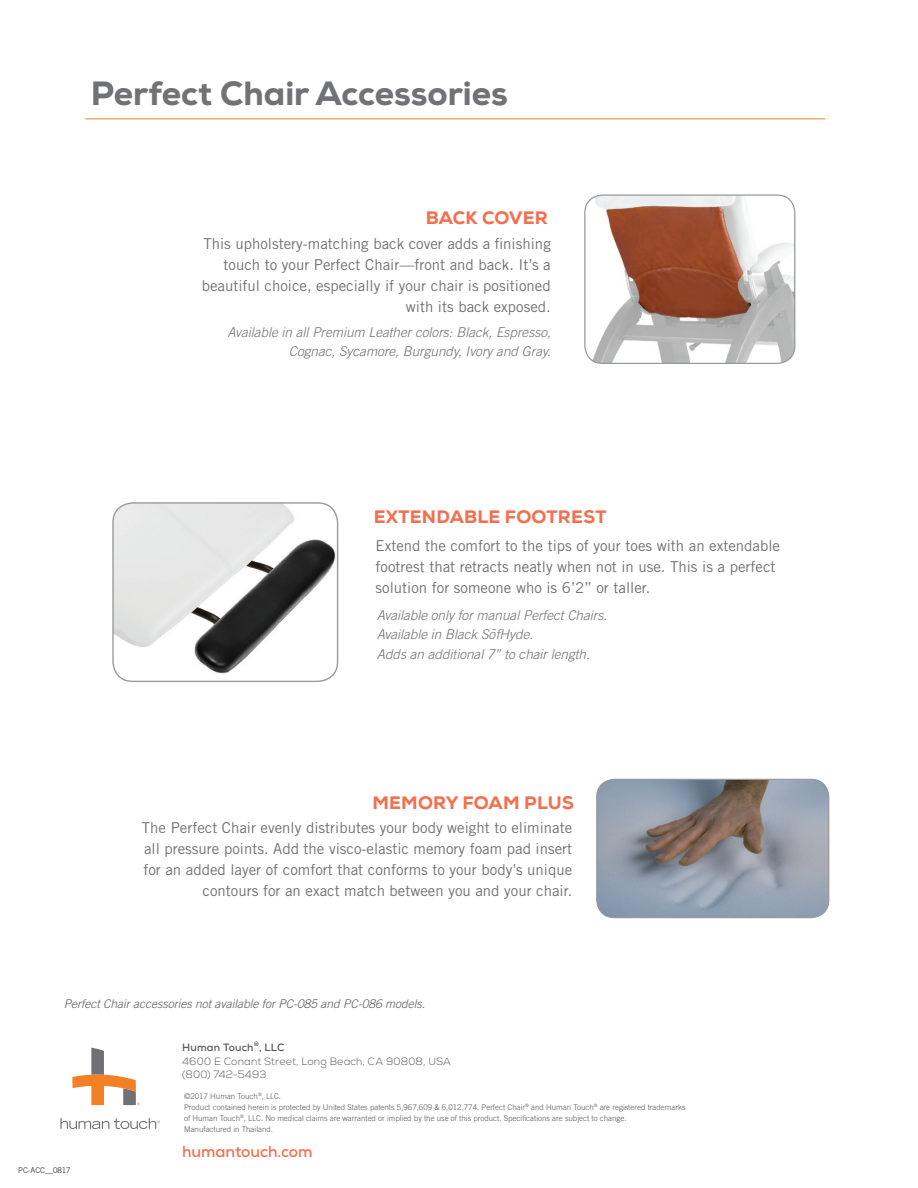
<style>
.page{position:relative;width:918px;height:1188px;background:#fff}
.page>*{position:absolute;margin:0;border:0;box-sizing:border-box;transform-origin:0 0}
.t1{font:800 33.6px "Nexa";color:#717275}
.t2{font:800 18px "Nexa";letter-spacing:.015em;color:#f36f50}
.t3{font:700 15.9px "Nexa";letter-spacing:-.005em;color:#f36f50}
.t4{font:15px/21px "Trade Gothic LT";color:#717074;text-align:right}
.t5{font:italic 300 13.5px/19.5px "Trade Gothic LT";color:#717074;text-align:right}
.t6{font:italic 300 12px "Trade Gothic LT";color:#5c5c5f}
.t7{font:300 10.5px/13.8px "Nexa";letter-spacing:.015em;color:#57585a}
.t8{font:700 10.5px "Nexa";letter-spacing:.015em;color:#57585a}
.t9{font:300 7.95px/11.2px "Trade Gothic LT";color:#57585a}
.t10{font:300 7.95px "Trade Gothic LT";color:#231f20}
</style>
<div class="page">
<svg style="left:60px;top:1118px;width:100px;height:11px"></svg>
<svg style="left:72px;top:1048px;width:68px;height:57px"></svg>
<img style="left:597px;top:779px;width:232px;height:139px">
<div style="left:596px;top:779px;width:233px;height:139px;border:1px solid #97999c;border-radius:18px"></div>
<img style="left:114px;top:503px;width:224px;height:178px">
<div style="left:112px;top:502px;width:226px;height:180px;border:1px solid #97999c;border-radius:20px"></div>
<img style="left:585px;top:195px;width:210px;height:168px">
<div style="left:584px;top:194px;width:211px;height:170px;border:1px solid #97999c;border-radius:18px"></div>
<hr style="left:85px;top:118px;width:740px;height:1px;background:#f48026">
<p class="t1" style="left:91px;top:72px;width:419px">Perfect Chair Accessories</p>
<p class="t2" style="left:426px;top:207px;width:124px">BACK COVER</p>
<p class="t4" style="left:202px;top:233px;width:351px">This upholstery-matching back cover adds a finishing touch to your Perfect Chair—front and back. It’s a beautiful choice, especially if your chair is positioned with its back exposed.</p>
<p class="t5" style="left:228px;top:322px;width:325px">Available in all Premium Leather colors: Black, Espresso,<br>Cognac, Sycamore, Burgundy, Ivory and Gray.</p>
<p class="t2" style="left:374px;top:505px;width:234px">EXTENDABLE FOOTREST</p>
<p class="t4" style="left:376px;top:535px;width:406px;text-align:left">Extend the comfort to the tips of your toes with an extendable footrest that retracts neatly when not in use. This is a perfect solution for someone who is 6’2” or taller.</p>
<p class="t5" style="left:377px;top:605px;width:232px">Available only for manual Perfect Chairs.</p>
<p class="t5" style="left:377px;top:625px;width:158px">Available in Black So-fHyde.</p>
<p class="t5" style="left:377px;top:644px;width:215px">Adds an additional 7” to chair length.</p>
<p class="t2" style="left:372px;top:791px;width:203px">MEMORY FOAM PLUS</p>
<p class="t4" style="left:142px;top:817px;width:432px">The Perfect Chair evenly distributes your body weight to eliminate all pressure points. Add the visco-elastic memory foam pad insert for an added layer of comfort that conforms to your body’s unique contours for an exact match between you and your chair.</p>
<p class="t6" style="left:64px;top:997px;width:363px">Perfect Chair accessories not available for PC-085 and PC-086 models.</p>
<p class="t8" style="left:182px;top:1040px;width:104px">Human Touch<sup>®</sup>, LLC</p>
<p class="t7" style="left:182px;top:1054px;width:270px">4600 E Conant Street, Long Beach, CA 90808, USA (800) 742-5493</p>
<p class="t9" style="left:184px;top:1090px;width:99px">©2017 Human Touch<sup>®</sup>, LLC.</p>
<p class="t9" style="left:184px;top:1101px;width:503px">Product contained herein is protected by United States patents 5,967,609 &amp; 6,012,774. Perfect Chair<sup>®</sup> and Human Touch<sup>®</sup> are registered trademarks of Human Touch<sup>®</sup>, LLC. No medical claims are warranted or implied by the use of this product. Specifications are subject to change.</p>
<p class="t9" style="left:184px;top:1124px;width:91px">Manufactured in Thailand.</p>
<p class="t10" style="left:18px;top:1165px;width:54px">PC-ACC__0817</p>
<p class="t3" style="left:182px;top:1141px;width:132px">humantouch.com</p>
</div>
